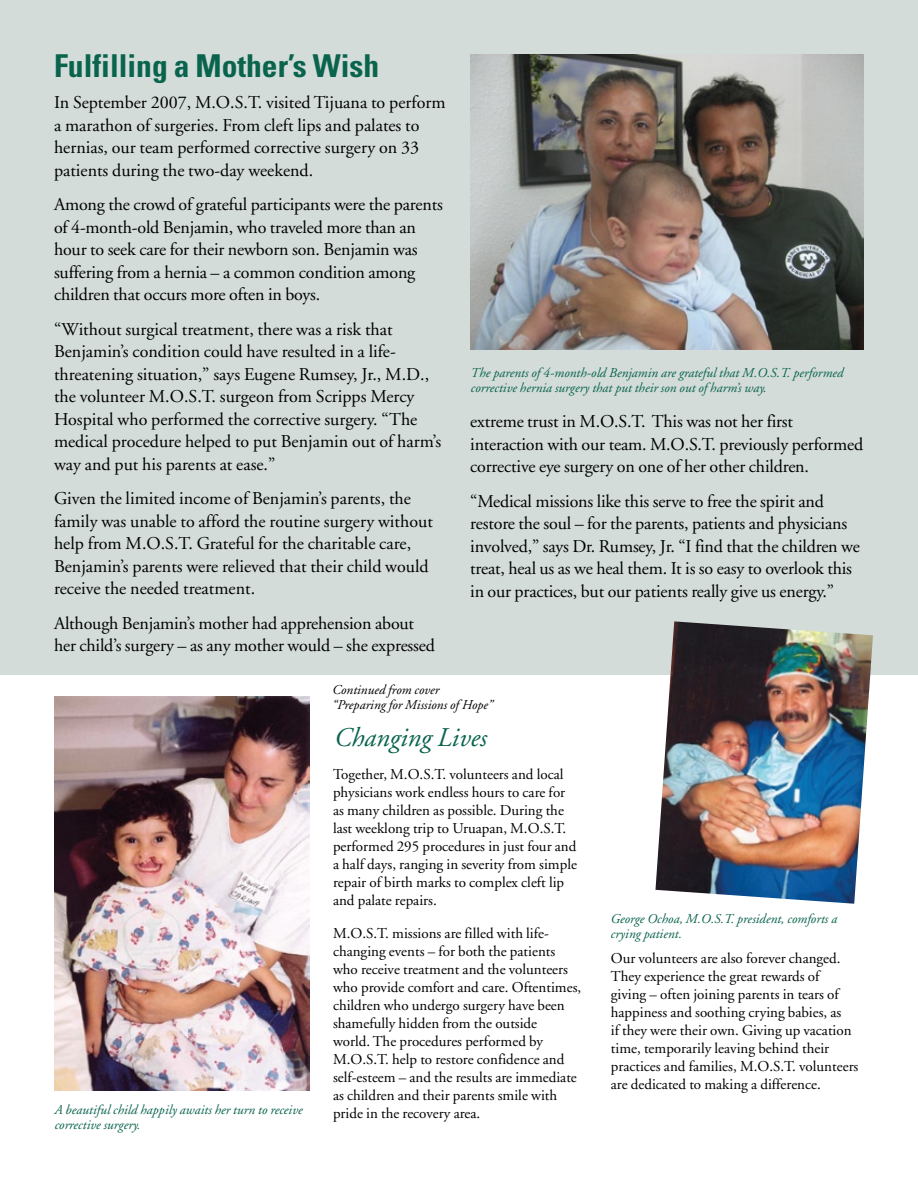
<style>
.page{position:relative;width:918px;height:1188px;background:#d3dcd9}
.page>*{position:absolute;margin:0;border:0;box-sizing:border-box;transform-origin:0 0}
.t1{font:700 condensed 31.5px "Univers LT Std";color:#09634d}
.t2{font:italic 27px "Adobe Garamond";color:#09634d}
.t3{font:18px/22.5px "Adobe Garamond";letter-spacing:-.01em;color:#000}
.t4{font:15px/18px "Adobe Garamond";color:#000}
.t5{font:italic 13.5px/15px "Adobe Garamond";color:#09634d}
.t6{font:italic 13.5px/15px "Adobe Garamond";color:#000}
</style>
<div class="page">
<div style="left:0;top:675px;width:918px;height:513px;background:#fff"></div>
<img style="left:470px;top:54px;width:394px;height:295px">
<img style="left:54px;top:696px;width:255px;height:394px">
<img style="left:655px;top:621px;width:218px;height:283px">
<h1 class="t1" style="left:54px;top:46px;width:327px">Fulfilling a Mother’s Wish</h1>
<p class="t3" style="left:54px;top:92px;width:393px">In September 2007, M.O.S.T. visited Tijuana to perform a marathon of surgeries. From cleft lips and palates to hernias, our team performed corrective surgery on 33 patients during the two-day weekend.</p>
<p class="t3" style="left:54px;top:194px;width:390px">Among the crowd of grateful participants were the parents of 4-month-old Benjamin, who traveled more than an hour to seek care for their newborn son. Benjamin was suffering from a hernia – a common condition among children that occurs more often in boys.</p>
<p class="t3" style="left:54px;top:318px;width:389px">“Without surgical treatment, there was a risk that Benjamin’s condition could have resulted in a life&shy;threatening situation,” says Eugene Rumsey, Jr., M.D., the volunteer M.O.S.T. surgeon from Scripps Mercy Hospital who performed the corrective surgery. “The medical procedure helped to put Benjamin out of harm’s way and put his parents at ease.”</p>
<p class="t3" style="left:54px;top:488px;width:380px">Given the limited income of Benjamin’s parents, the family was unable to afford the routine surgery without help from M.O.S.T. Grateful for the charitable care, Benjamin’s parents were relieved that their child would receive the needed treatment.</p>
<p class="t3" style="left:54px;top:612px;width:383px">Although Benjamin’s mother had apprehension about her child’s surgery – as any mother would – she expressed</p>
<p class="t5" style="left:470px;top:366px;width:374px">The parents of 4-month-old Benjamin are grateful that M.O.S.T. performed corrective hernia surgery that put their son out of harm’s way.</p>
<p class="t3" style="left:470px;top:411px;width:394px">extreme trust in M.O.S.T. This was not her first interaction with our team. M.O.S.T. previously performed corrective eye surgery on one of her other children.</p>
<p class="t3" style="left:470px;top:490px;width:391px">“Medical missions like this serve to free the spirit and restore the soul – for the parents, patients and physicians involved,” says Dr. Rumsey, Jr. “I find that the children we treat, heal us as we heal them. It is so easy to overlook this in our practices, but our patients really give us energy.”</p>
<p class="t5" style="left:54px;top:1102px;width:250px">A beautiful child happily awaits her turn to receive corrective surgery.</p>
<p class="t6" style="left:332px;top:682px;width:162px">Continued from cover “Preparing for Missions of Hope”</p>
<h2 class="t2" style="left:333px;top:723px;width:154px">Changing Lives</h2>
<p class="t4" style="left:333px;top:766px;width:245px">Together, M.O.S.T. volunteers and local physicians work endless hours to care for as many children as possible. During the last weeklong trip to Uruapan, M.O.S.T. performed 295 procedures in just four and a half days, ranging in severity from simple repair of birth marks to complex cleft lip and palate repairs.</p>
<p class="t4" style="left:333px;top:925px;width:250px">M.O.S.T. missions are filled with life&shy;changing events – for both the patients who receive treatment and the volunteers who provide comfort and care. Oftentimes, children who undergo surgery have been shamefully hidden from the outside<br>world. The procedures performed by M.O.S.T. help to restore confidence and self-esteem – and the results are immediate as children and their parents smile with pride in the recovery area.</p>
<p class="t5" style="left:610px;top:911px;width:228px">George Ochoa, M.O.S.T. president, comforts a crying patient.</p>
<p class="t4" style="left:611px;top:949px;width:249px">Our volunteers are also forever changed.<br>They experience the great rewards of giving – often joining parents in tears of happiness and soothing crying babies, as<br>if they were their own. Giving up vacation time, temporarily leaving behind their practices and families, M.O.S.T. volunteers are dedicated to making a difference.</p>
</div>
